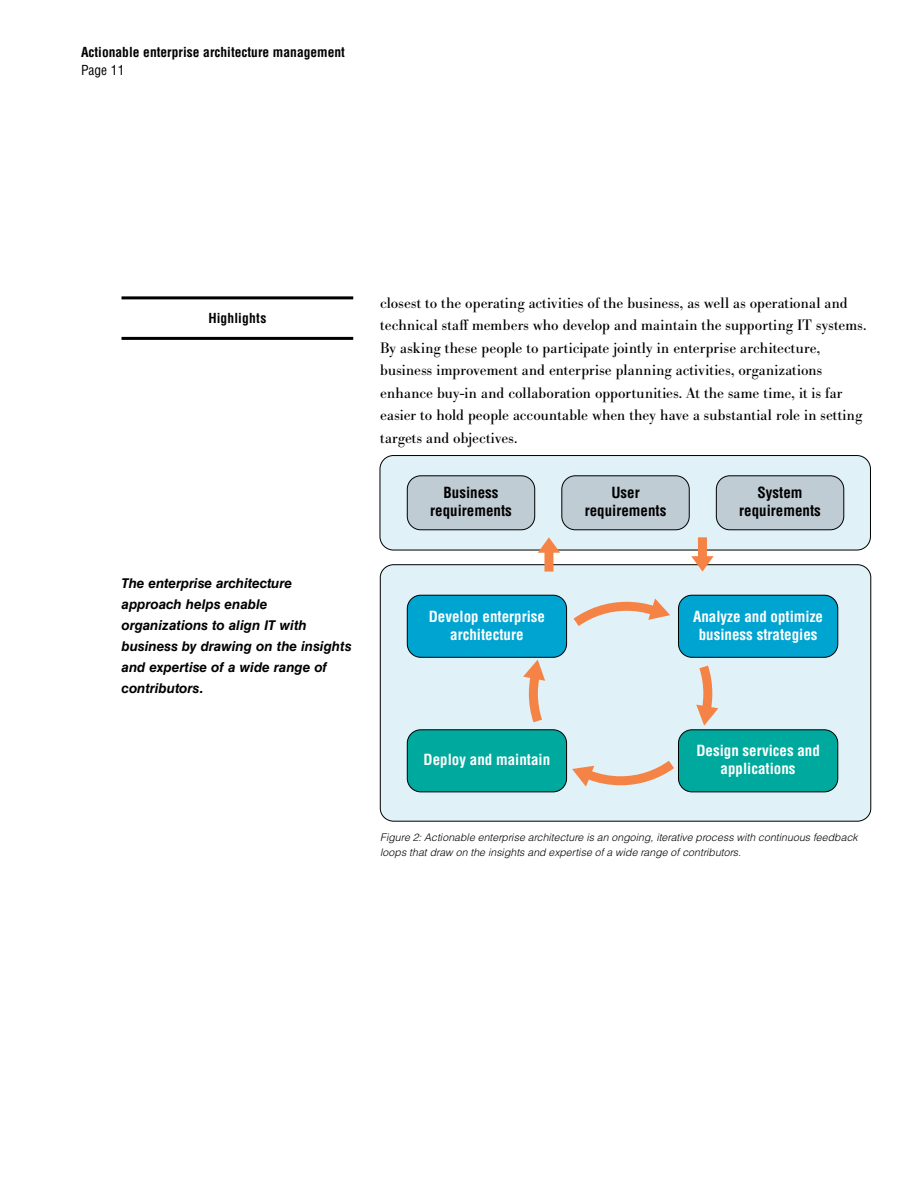
<style>
.page{position:relative;width:918px;height:1188px;background:#fff}
.page>*{position:absolute;margin:0;border:0;box-sizing:border-box;transform-origin:0 0}
.Text_-_body{font:15px/22.5px "Bodoni BE";letter-spacing:.01em;color:#000}
.t1{font:700 condensed 15px/18px "Helvetica LT Std";color:#fff;text-align:center}
.t2{font:700 condensed 15px/18px "Helvetica LT Std";color:#000;text-align:center}
.Highlights{font:italic 700 13.5px/21px "Helvetica LT Std";color:#000}
.t3{font:700 condensed 13.5px "Helvetica LT Std";color:#000}
.t4{font:condensed 13.5px "Helvetica LT Std";color:#000}
.t5{font:italic 300 10.5px/15px "Helvetica LT Std";letter-spacing:.005em;color:#000}
</style>
<div class="page">
<hr style="left:122px;top:296px;width:231px;height:3px;background:#000">
<hr style="left:122px;top:337px;width:231px;height:3px;background:#000">
<div style="left:380px;top:456px;width:490px;height:94px;background:#e0f2f7;border-radius:14px"></div>
<div style="left:380px;top:455px;width:491px;height:95px;border:1px solid #000;border-radius:14px"></div>
<div style="left:380px;top:565px;width:491px;height:256px;background:#e0f2f7;border-radius:13px"></div>
<div style="left:380px;top:564px;width:491px;height:258px;border:1px solid #000;border-radius:13px"></div>
<div style="left:407px;top:595px;width:160px;height:62px;background:#00a4d1;border-radius:13px"></div>
<div style="left:407px;top:595px;width:160px;height:63px;border:1px solid #000;border-radius:13px"></div>
<div style="left:407px;top:730px;width:160px;height:62px;background:#00a99d;border-radius:13px"></div>
<div style="left:407px;top:729px;width:160px;height:63px;border:1px solid #000;border-radius:13px"></div>
<div style="left:678px;top:595px;width:160px;height:62px;background:#00a4d1;border-radius:13px"></div>
<div style="left:678px;top:595px;width:160px;height:63px;border:1px solid #000;border-radius:13px"></div>
<div style="left:678px;top:730px;width:160px;height:62px;background:#00a99d;border-radius:14px"></div>
<div style="left:678px;top:729px;width:160px;height:63px;border:1px solid #000;border-radius:14px"></div>
<div style="left:407px;top:476px;width:128px;height:54px;background:#bfccd3;border-radius:14px"></div>
<div style="left:407px;top:475px;width:128px;height:55px;border:1px solid #000;border-radius:14px"></div>
<div style="left:562px;top:476px;width:127px;height:54px;background:#bfccd3;border-radius:14px"></div>
<div style="left:561px;top:475px;width:129px;height:55px;border:1px solid #000;border-radius:14px"></div>
<div style="left:716px;top:476px;width:128px;height:54px;background:#bfccd3;border-radius:14px"></div>
<div style="left:716px;top:475px;width:128px;height:55px;border:1px solid #000;border-radius:14px"></div>
<svg style="left:572px;top:752px;width:112px;height:38px"></svg>
<svg style="left:692px;top:656px;width:26px;height:70px"></svg>
<svg style="left:564px;top:598px;width:106px;height:37px"></svg>
<div style="left:544px;top:549px;width:9px;height:23px;background:#f58345"></div>
<svg style="left:538px;top:537px;width:22px;height:16px"></svg>
<div style="left:698px;top:537px;width:9px;height:23px;background:#f58345"></div>
<svg style="left:691px;top:556px;width:23px;height:16px"></svg>
<svg style="left:523px;top:660px;width:26px;height:71px"></svg>
<p class="t3" style="left:81px;top:44px;width:266px">Actionable enterprise architecture management</p>
<p class="t4" style="left:81px;top:62px;width:45px">Page 11</p>
<p class="t3" style="left:208px;top:310px;width:60px">Highlights</p>
<p class="Highlights" style="left:122px;top:572px;width:231px">The enterprise architecture approach helps enable organizations to align IT with business by drawing on the insights and expertise of a wide range of contributors.</p>
<p class="Text_-_body" style="left:380px;top:292px;width:488px">closest to the operating activities of the business, as well as operational and technical staff members who develop and maintain the supporting IT systems.<br>By asking these people to participate jointly in enterprise architecture, business improvement and enterprise planning activities, organizations enhance buy-in and collaboration opportunities. At the same time, it is far easier to hold people accountable when they have a substantial role in setting targets and objectives.</p>
<p class="t2" style="left:430px;top:483px;width:83px">Business requirements</p>
<p class="t2" style="left:585px;top:483px;width:83px">User requirements</p>
<p class="t2" style="left:739px;top:483px;width:83px">System requirements</p>
<p class="t1" style="left:429px;top:607px;width:118px">Develop enterprise architecture</p>
<p class="t1" style="left:424px;top:750px;width:128px">Deploy and maintain</p>
<p class="t1" style="left:693px;top:607px;width:132px">Analyze and optimize business strategies</p>
<p class="t1" style="left:696px;top:742px;width:125px">Design services and applications</p>
<p class="t5" style="left:380px;top:830px;width:479px">Figure 2: Actionable enterprise architecture is an ongoing, iterative process with continuous feedback loops that draw on the insights and expertise of a wide range of contributors.</p>
</div>
